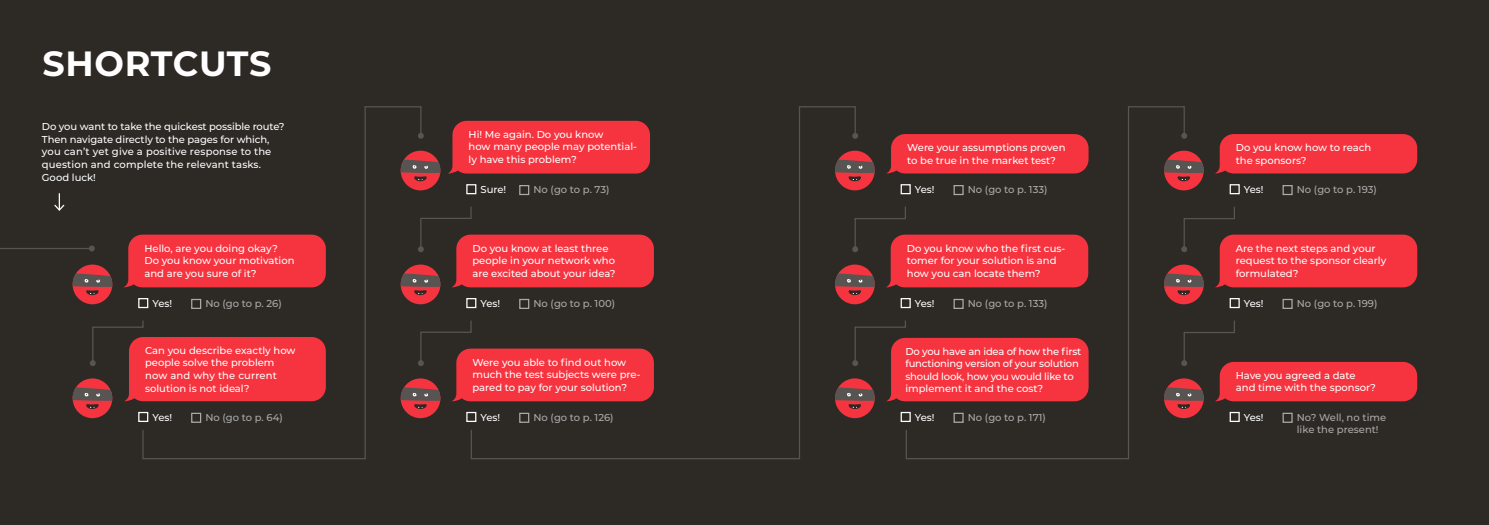
<style>
.page{position:relative;width:1489px;height:525px;background:#fff}
.page>*{position:absolute;margin:0;border:0;box-sizing:border-box;transform-origin:0 0}
.t1{font:700 35px "Montserrat";letter-spacing:.015em;color:#fff}
.t2{font:500 10px/12.5px "Montserrat";color:#fff}
.t3{font:500 10px/12.5px "Montserrat";color:#aaaaa8}
.t4{font:500 10px/12.5px "Montserrat";letter-spacing:-.02em;color:#fff}
</style>
<div class="page">
<div style="left:0;top:0;width:1488px;height:524px;background:#2d2a26"></div>
<div style="left:142px;top:105px;width:280px;height:354px;background:#2d2a26"></div>
<div style="left:905px;top:105px;width:280px;height:354px;background:#2d2a26"></div>
<div style="left:470px;top:105px;width:386px;height:354px;background:#2d2a26"></div>
<svg style="left:89px;top:245px;width:6px;height:6px"></svg>
<div style="left:123px;top:234px;width:203px;height:53px;background:#f63440"></div>
<div style="left:73px;top:264px;width:39px;height:40px;background:#f63440;border-radius:50%"></div>
<svg style="left:73px;top:272px;width:39px;height:23px"></svg>
<div style="left:400px;top:264px;width:40px;height:40px;background:#f63440;border-radius:50%"></div>
<svg style="left:400px;top:205px;width:254px;height:90px;background:#8d2f33"></svg>
<div style="left:1163px;top:264px;width:40px;height:40px;background:#f63440;border-radius:50%"></div>
<svg style="left:1163px;top:205px;width:254px;height:90px;background:#8d2f33"></svg>
<div style="left:835px;top:264px;width:39px;height:40px;background:#f63440;border-radius:50%"></div>
<svg style="left:835px;top:205px;width:253px;height:90px;background:#8d2f33"></svg>
<div style="left:1163px;top:151px;width:40px;height:39px;background:#f63440;border-radius:50%"></div>
<svg style="left:1163px;top:158px;width:40px;height:23px"></svg>
<div style="left:835px;top:151px;width:39px;height:39px;background:#f63440;border-radius:50%"></div>
<svg style="left:835px;top:158px;width:39px;height:23px"></svg>
<div style="left:73px;top:378px;width:39px;height:40px;background:#f63440;border-radius:50%"></div>
<div style="left:400px;top:378px;width:40px;height:40px;background:#f63440;border-radius:50%"></div>
<div style="left:1163px;top:378px;width:40px;height:40px;background:#f63440;border-radius:50%"></div>
<div style="left:835px;top:378px;width:39px;height:40px;background:#f63440;border-radius:50%"></div>
<div style="left:138px;top:298px;width:10px;height:10px;border:1px solid #fff"></div>
<div style="left:466px;top:298px;width:10px;height:10px;border:1px solid #fff"></div>
<div style="left:1229px;top:298px;width:10px;height:10px;border:1px solid #fff"></div>
<div style="left:900px;top:298px;width:10px;height:10px;border:1px solid #fff"></div>
<div style="left:1229px;top:184px;width:10px;height:10px;border:1px solid #fff"></div>
<div style="left:900px;top:184px;width:10px;height:10px;border:1px solid #fff"></div>
<div style="left:138px;top:411px;width:10px;height:11px;border:1px solid #fff"></div>
<div style="left:466px;top:411px;width:10px;height:11px;border:1px solid #fff"></div>
<div style="left:1229px;top:411px;width:10px;height:11px;border:1px solid #fff"></div>
<div style="left:900px;top:411px;width:10px;height:11px;border:1px solid #fff"></div>
<div style="left:191px;top:299px;width:10px;height:10px;border:1px solid #aaaaa8"></div>
<div style="left:519px;top:299px;width:10px;height:10px;border:1px solid #aaaaa8"></div>
<div style="left:1282px;top:299px;width:10px;height:10px;border:1px solid #aaaaa8"></div>
<div style="left:953px;top:299px;width:10px;height:10px;border:1px solid #aaaaa8"></div>
<div style="left:400px;top:151px;width:40px;height:39px;background:#f63440;border-radius:50%"></div>
<svg style="left:400px;top:158px;width:40px;height:23px"></svg>
<div style="left:466px;top:184px;width:10px;height:10px;border:1px solid #fff"></div>
<div style="left:447px;top:121px;width:203px;height:52px;background:#f63440"></div>
<div style="left:519px;top:185px;width:10px;height:10px;border:1px solid #aaaaa8"></div>
<div style="left:1282px;top:185px;width:10px;height:10px;border:1px solid #aaaaa8"></div>
<div style="left:953px;top:185px;width:10px;height:10px;border:1px solid #aaaaa8"></div>
<div style="left:191px;top:412px;width:10px;height:10px;border:1px solid #aaaaa8"></div>
<div style="left:519px;top:412px;width:10px;height:10px;border:1px solid #aaaaa8"></div>
<div style="left:1282px;top:412px;width:10px;height:10px;border:1px solid #aaaaa8"></div>
<div style="left:953px;top:412px;width:10px;height:10px;border:1px solid #aaaaa8"></div>
<svg style="left:53px;top:193px;width:13px;height:19px"></svg>
<svg style="left:418px;top:133px;width:6px;height:6px"></svg>
<svg style="left:1181px;top:133px;width:6px;height:6px"></svg>
<svg style="left:852px;top:133px;width:6px;height:6px"></svg>
<hr style="left:0;top:248px;width:92px;height:1px;background:#575451">
<svg style="left:73px;top:319px;width:253px;height:90px;background:#a13036"></svg>
<svg style="left:400px;top:319px;width:254px;height:90px;background:#8d2f33"></svg>
<div style="left:886px;top:134px;width:202px;height:39px;background:#f63440"></div>
<div style="left:1214px;top:134px;width:202px;height:39px;background:#f63440"></div>
<svg style="left:1163px;top:319px;width:253px;height:90px;background:#762e30"></svg>
<svg style="left:835px;top:319px;width:253px;height:90px;background:#a03035"></svg>
<h1 class="t1" style="left:43px;top:49px;width:230px">SHORTCUTS</h1>
<p class="t2" style="left:42px;top:121px;width:244px">Do you want to take the quickest possible route?<br>Then navigate directly to the pages for which, you can’t yet give a positive response to the question and complete the relevant tasks.<br>Good luck!</p>
<p class="t2" style="left:468px;top:128px;width:170px">Hi! Me again. Do you know<br>how many people may potential&shy;ly have this problem?</p>
<p class="t2" style="left:480px;top:183px;width:27px">Sure!</p>
<p class="t3" style="left:533px;top:183px;width:78px">No (go to p. 73)</p>
<p class="t2" style="left:907px;top:141px;width:160px">Were your assumptions proven to be true in the market test?</p>
<p class="t2" style="left:1235px;top:141px;width:137px">Do you know how to reach the sponsors?</p>
<p class="t3" style="left:967px;top:183px;width:81px">No (go to p. 133)</p>
<p class="t3" style="left:1296px;top:183px;width:81px">No (go to p. 193)</p>
<p class="t2" style="left:914px;top:183px;width:21px">Yes!</p>
<p class="t2" style="left:1243px;top:183px;width:21px">Yes!</p>
<p class="t2" style="left:144px;top:242px;width:152px">Hello, are you doing okay?<br>Do you know your motivation and are you sure of it?</p>
<p class="t2" style="left:472px;top:242px;width:145px">Do you know at least three people in your network who are excited about your idea?</p>
<p class="t2" style="left:1235px;top:242px;width:152px">Are the next steps and your request to the sponsor clearly formulated?</p>
<p class="t2" style="left:906px;top:242px;width:160px">Do you know who the first cus&shy;tomer for your solution is and how you can locate them?</p>
<p class="t3" style="left:205px;top:297px;width:78px">No (go to p. 26)</p>
<p class="t3" style="left:533px;top:297px;width:83px">No (go to p. 100)</p>
<p class="t3" style="left:967px;top:297px;width:81px">No (go to p. 133)</p>
<p class="t3" style="left:1296px;top:297px;width:82px">No (go to p. 199)</p>
<p class="t2" style="left:152px;top:297px;width:21px">Yes!</p>
<p class="t2" style="left:480px;top:297px;width:21px">Yes!</p>
<p class="t2" style="left:914px;top:297px;width:21px">Yes!</p>
<p class="t2" style="left:1243px;top:297px;width:21px">Yes!</p>
<p class="t2" style="left:145px;top:344px;width:152px">Can you describe exactly how people solve the problem now and why the current solution is not ideal?</p>
<p class="t2" style="left:472px;top:356px;width:169px">Were you able to find out how much the test subjects were pre&shy;pared to pay for your solution?</p>
<p class="t4" style="left:905px;top:345px;width:177px">Do you have an idea of how the first functioning version of your solution should look, how you would like to implement it and the cost?</p>
<p class="t2" style="left:1235px;top:369px;width:142px">Have you agreed a date and time with the sponsor?</p>
<p class="t3" style="left:205px;top:411px;width:79px">No (go to p. 64)</p>
<p class="t3" style="left:533px;top:411px;width:82px">No (go to p. 126)</p>
<p class="t3" style="left:1296px;top:411px;width:91px">No? Well, no time like the present!</p>
<p class="t3" style="left:967px;top:411px;width:79px">No (go to p. 171)</p>
<p class="t2" style="left:152px;top:411px;width:21px">Yes!</p>
<p class="t2" style="left:480px;top:411px;width:21px">Yes!</p>
<p class="t2" style="left:914px;top:411px;width:21px">Yes!</p>
<p class="t2" style="left:1243px;top:411px;width:21px">Yes!</p>
</div>
